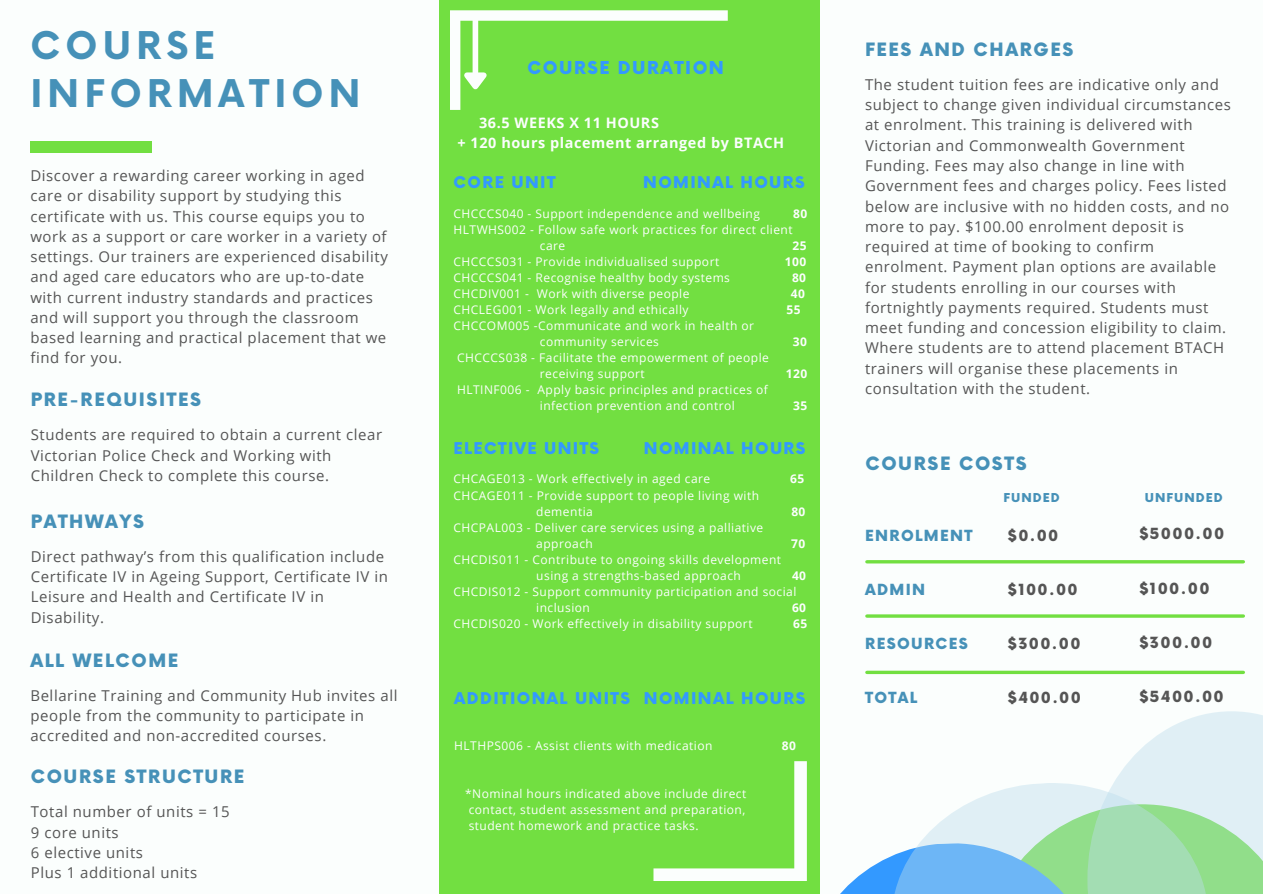
<style>
.page{position:relative;width:1263px;height:894px;background:#fff}
.page>*{position:absolute;margin:0;border:0;box-sizing:border-box;transform-origin:0 0}
.t1{font:700 37.2px/47.2px "Now";letter-spacing:.14em;color:#4691b8}
.t2{font:900 18px "Now";letter-spacing:.09em;color:#4691b8}
.t3{font:900 17.25px "Now";letter-spacing:.09em;color:#39f}
.t4{font:900 15.75px "Now";letter-spacing:.09em;color:#39f}
.t5{font:15px/20.2px "Open Sans";letter-spacing:.04em;color:#555}
.t6{font:900 15px "Now";letter-spacing:.09em;color:#555}
.t7{font:900 15px "Now";letter-spacing:.09em;color:#4691b8}
.t8{font:700 14.4px/20.2px "Open Sans";letter-spacing:.04em;color:#fbfefd}
.t9{font:12px "Open Sans";letter-spacing:.04em;color:#fbfefd}
.t10{font:700 12px "Open Sans";letter-spacing:.04em;color:#fbfefd}
.t11{font:900 12px "Now";letter-spacing:.09em;color:#4691b8}
</style>
<div class="page">
<div style="left:0;top:0;width:1263px;height:893px;background:#fbfefd"></div>
<div style="left:439px;top:0;width:380px;height:893px;background:#72df41"></div>
<div style="left:30px;top:141px;width:122px;height:11px;background:#72df41"></div>
<svg style="left:450px;top:10px;width:278px;height:100px"></svg>
<svg style="left:1130px;top:711px;width:133px;height:182px;background:#d2eddf"></svg>
<hr style="left:867px;top:560px;width:376px;height:3px;background:#72df41">
<hr style="left:867px;top:614px;width:376px;height:3px;background:#72df41">
<svg style="left:867px;top:670px;width:376px;height:4px;background:#8ae461"></svg>
<svg style="left:653px;top:761px;width:558px;height:132px"></svg>
<h1 class="t1" style="left:30px;top:25px;width:332px">COURSE<br>INFORMATION</h1>
<h3 class="t5" style="left:30px;top:165px;width:359px">Discover a rewarding career working in aged care or disability support by studying this certificate with us. This course equips you to work as a support or care worker in a variety of settings. Our trainers are experienced disability and aged care educators who are up-to-date with current industry standards and practices and will support you through the classroom based learning and practical placement that we find for you.</h3>
<h3 class="t2" style="left:31px;top:389px;width:172px">PRE-REQUISITES</h3>
<h3 class="t5" style="left:31px;top:424px;width:353px">Students are required to obtain a current clear<br>Victorian Police Check and Working with<br>Children Check to complete this course.</h3>
<h3 class="t2" style="left:31px;top:511px;width:115px">PATHWAYS</h3>
<h3 class="t5" style="left:31px;top:545px;width:359px">Direct pathway’s from this qualification include Certificate IV in Ageing Support, Certificate IV in Leisure and Health and Certificate IV in Disability.</h3>
<h3 class="t2" style="left:30px;top:650px;width:149px">ALL WELCOME</h3>
<h3 class="t5" style="left:30px;top:684px;width:369px">Bellarine Training and Community Hub invites all people from the community to participate in accredited and non-accredited courses.</h3>
<h3 class="t2" style="left:31px;top:767px;width:215px">COURSE STRUCTURE</h3>
<h3 class="t5" style="left:31px;top:801px;width:200px">Total number of units = 15<br>9 core units<br>6 elective units<br>Plus 1 additional units</h3>
<h5 class="t3" style="left:527px;top:59px;width:198px">COURSE DURATION</h5>
<p class="t8" style="left:457px;top:112px;width:328px;text-indent:22px">36.5 WEEKS X 11 HOURS<br>+ 120 hours placement arranged by BTACH</p>
<p class="t4" style="left:453px;top:173px;width:103px">CORE UNIT</p>
<p class="t4" style="left:643px;top:173px;width:163px">NOMINAL HOURS</p>
<h2 class="t9" style="left:453px;top:205px;width:308px">CHCCCS040 - Support independence and wellbeing</h2>
<h2 class="t10" style="left:793px;top:205px;width:16px">80</h2>
<h5 class="t9" style="left:453px;top:221px;width:341px">HLTWHS002 - Follow safe work practices for direct client</h5>
<h2 class="t9" style="left:540px;top:237px;width:27px">care</h2>
<h2 class="t10" style="left:792px;top:237px;width:16px">25</h2>
<h5 class="t9" style="left:453px;top:253px;width:267px">CHCCCS031 - Provide individualised support</h5>
<h5 class="t10" style="left:785px;top:253px;width:23px">100</h5>
<h2 class="t9" style="left:453px;top:269px;width:278px">CHCCCS041 - Recognise healthy body systems</h2>
<h2 class="t10" style="left:792px;top:269px;width:16px">80</h2>
<h5 class="t9" style="left:453px;top:285px;width:237px">CHCDIV001 - Work with diverse people</h5>
<h5 class="t10" style="left:791px;top:285px;width:16px">40</h5>
<h2 class="t9" style="left:453px;top:301px;width:237px">CHCLEG001 - Work legally and ethically</h2>
<h2 class="t10" style="left:786px;top:301px;width:16px">55</h2>
<h5 class="t9" style="left:453px;top:317px;width:302px">CHCCOM005 -Communicate and work in health or</h5>
<p class="t9" style="left:540px;top:333px;width:121px">community services</p>
<p class="t10" style="left:793px;top:333px;width:16px">30</p>
<p class="t9" style="left:457px;top:349px;width:313px">CHCCCS038 - Facilitate the empowerment of people</p>
<h2 class="t9" style="left:540px;top:365px;width:106px">receiving support</h2>
<h2 class="t10" style="left:786px;top:365px;width:23px">120</h2>
<h4 class="t9" style="left:457px;top:381px;width:312px">HLTINF006 - Apply basic principles and practices of</h4>
<h3 class="t9" style="left:540px;top:397px;width:196px">infection prevention and control</h3>
<h3 class="t10" style="left:793px;top:397px;width:16px">35</h3>
<p class="t4" style="left:453px;top:439px;width:147px">ELECTIVE UNITS</p>
<p class="t4" style="left:644px;top:439px;width:163px">NOMINAL HOURS</p>
<p class="t9" style="left:453px;top:470px;width:258px">CHCAGE013 - Work effectively in aged care</p>
<p class="t10" style="left:790px;top:470px;width:16px">65</p>
<p class="t9" style="left:453px;top:486px;width:307px">CHCAGE011 - Provide support to people living with</p>
<p class="t9" style="left:536px;top:502px;width:58px">dementia</p>
<p class="t10" style="left:791px;top:502px;width:16px">80</p>
<p class="t9" style="left:453px;top:518px;width:311px">CHCPAL003 - Deliver care services using a palliative</p>
<p class="t9" style="left:536px;top:534px;width:58px">approach</p>
<p class="t10" style="left:791px;top:534px;width:16px">70</p>
<p class="t9" style="left:453px;top:550px;width:329px">CHCDIS011 - Contribute to ongoing skills development</p>
<p class="t9" style="left:536px;top:566px;width:206px">using a strengths-based approach</p>
<p class="t10" style="left:792px;top:566px;width:16px">40</p>
<p class="t9" style="left:453px;top:582px;width:344px">CHCDIS012 - Support community participation and social</p>
<p class="t9" style="left:536px;top:598px;width:55px">inclusion</p>
<p class="t10" style="left:792px;top:598px;width:16px">60</p>
<p class="t9" style="left:453px;top:614px;width:301px">CHCDIS020 - Work effectively in disability support</p>
<p class="t10" style="left:793px;top:614px;width:16px">65</p>
<p class="t4" style="left:454px;top:689px;width:353px">ADDITIONAL UNITS NOMINAL HOURS</p>
<p class="t9" style="left:454px;top:736px;width:260px">HLTHPS006 - Assist clients with medication</p>
<p class="t10" style="left:782px;top:736px;width:16px">80</p>
<h3 class="t9" style="left:465px;top:784px;width:283px">*Nominal hours indicated above include direct</h3>
<p class="t9" style="left:469px;top:800px;width:278px">contact, student assessment and preparation,</p>
<p class="t9" style="left:469px;top:816px;width:231px">student homework and practice tasks.</p>
<p class="t2" style="left:865px;top:40px;width:210px">FEES AND CHARGES</p>
<p class="t5" style="left:865px;top:74px;width:368px">The student tuition fees are indicative only and subject to change given individual circumstances at enrolment. This training is delivered with Victorian and Commonwealth Government Funding. Fees may also change in line with Government fees and charges policy. Fees listed below are inclusive with no hidden costs, and no more to pay. $100.00 enrolment deposit is required at time of booking to confirm enrolment. Payment plan options are available for students enrolling in our courses with fortnightly payments required. Students must meet funding and concession eligibility to claim.<br>Where students are to attend placement BTACH trainers will organise these placements in consultation with the student.</p>
<h6 class="t2" style="left:865px;top:453px;width:163px">COURSE COSTS</h6>
<h2 class="t11" style="left:1003px;top:491px;width:58px">FUNDED</h2>
<h2 class="t11" style="left:1145px;top:491px;width:79px">UNFUNDED</h2>
<p class="t7" style="left:865px;top:527px;width:109px">ENROLMENT</p>
<p class="t6" style="left:1008px;top:527px;width:52px">$0.00</p>
<p class="t6" style="left:1139px;top:526px;width:86px">$5000.00</p>
<p class="t7" style="left:865px;top:581px;width:62px">ADMIN</p>
<h3 class="t6" style="left:1008px;top:581px;width:71px">$100.00</h3>
<p class="t6" style="left:1139px;top:580px;width:72px">$100.00</p>
<p class="t7" style="left:865px;top:635px;width:104px">RESOURCES</p>
<p class="t6" style="left:1008px;top:635px;width:74px">$300.00</p>
<h2 class="t6" style="left:1139px;top:634px;width:74px">$300.00</h2>
<p class="t7" style="left:865px;top:689px;width:54px">TOTAL</p>
<p class="t6" style="left:1008px;top:689px;width:75px">$400.00</p>
<h5 class="t6" style="left:1139px;top:688px;width:86px">$5400.00</h5>
</div>
